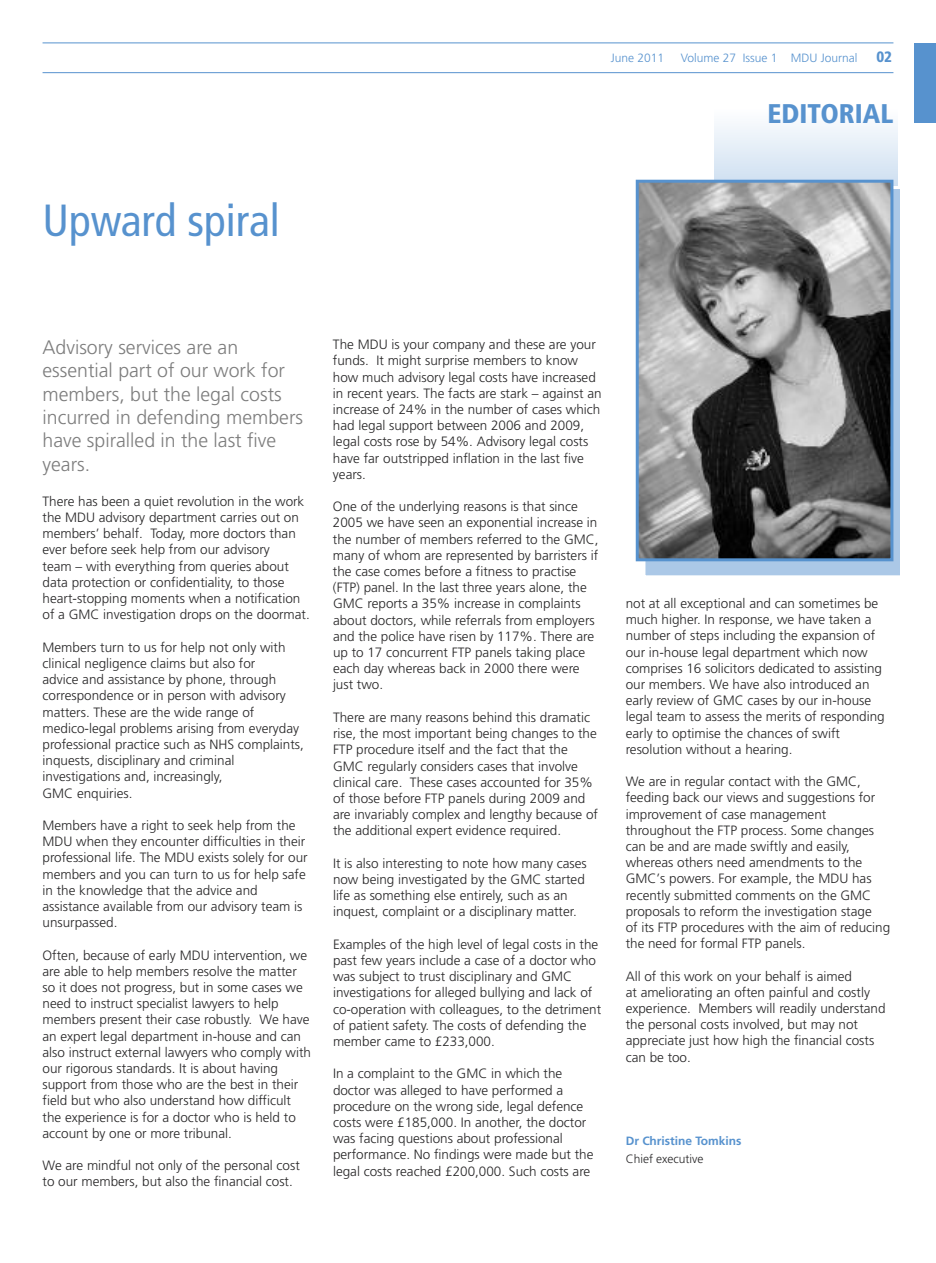
<style>
.page{position:relative;width:936px;height:1263px;background:#fff}
.page>*{position:absolute;margin:0;border:0;box-sizing:border-box;transform-origin:0 0}
.t1{font:condensed 45px "Frutiger";color:#5792ce}
.t2{font:900 condensed 27px "Frutiger";color:#5792ce}
.t3{font:300 19.5px/23.4px "Frutiger";color:#7d7d7d}
.t4{font:300 13.5px/16.2px "Frutiger";color:#272627}
.t5{font:300 12px "Frutiger";color:#5792ce}
.t6{font:700 12px "Frutiger";color:#5792ce}
.t7{font:300 12px "Frutiger";color:#272627}
.s1{font-weight:900;font-stretch:condensed;font-size:15px}
</style>
<div class="page">
<svg style="left:714px;top:124px;width:183px;height:62px"></svg>
<div style="left:914px;top:43px;width:21px;height:80px;background:#5792ce"></div>
<div style="left:645px;top:189px;width:255px;height:386px;background:#abc8e7"></div>
<div style="left:642px;top:186px;width:261px;height:392px;border:3px solid #fff"></div>
<hr style="left:43px;top:43px;width:850px;height:1px;background:#5792ce">
<hr style="left:43px;top:72px;width:850px;height:1px;background:#5792ce">
<img style="left:639px;top:184px;width:250px;height:373px">
<div style="left:635px;top:180px;width:258px;height:381px;border:3px solid #5792ce"></div>
<h1 class="t1" style="left:43px;top:203px;width:239px">Upward spiral</h1>
<p class="t5" style="left:611px;top:53px;width:55px">June 2011</p>
<p class="t5" style="left:680px;top:53px;width:212px">Volume 27 Issue 1 MDU Journal <span class="s1">02</span></p>
<h2 class="t2" style="left:767px;top:102px;width:127px">EDITORIAL</h2>
<h3 class="t3" style="left:43px;top:337px;width:262px">Advisory services are an essential part of our work for members, but the legal costs incurred in defending members have spiralled in the last five years.</h3>
<p class="t4" style="left:43px;top:494px;width:269px">There has been a quiet revolution in the work the MDU advisory department carries out on members’ behalf. Today, more doctors than ever before seek help from our advisory<br>team – with everything from queries about data protection or confidentiality, to those heart-stopping moments when a notification of a GMC investigation drops on the doormat.</p>
<p class="t4" style="left:43px;top:640px;width:263px">Members turn to us for help not only with clinical negligence claims but also for<br>advice and assistance by phone, through correspondence or in person with advisory matters. These are the wide range of medico-legal problems arising from everyday professional practice such as NHS complaints, inquests, disciplinary and criminal investigations and, increasingly,<br>GMC enquiries.</p>
<p class="t4" style="left:43px;top:818px;width:266px">Members have a right to seek help from the MDU when they encounter difficulties in their professional life. The MDU exists solely for our members and you can turn to us for help safe in the knowledge that the advice and assistance available from our advisory team is unsurpassed.</p>
<p class="t4" style="left:43px;top:948px;width:270px">Often, because of early MDU intervention, we are able to help members resolve the matter so it does not progress, but in some cases we need to instruct specialist lawyers to help members present their case robustly. We have an expert legal department in-house and can also instruct external lawyers who comply with our rigorous standards. It is about having support from those who are the best in their field but who also understand how difficult the experience is for a doctor who is held to account by one or more tribunal.</p>
<p class="t4" style="left:43px;top:1158px;width:259px">We are mindful not only of the personal cost to our members, but also the financial cost.</p>
<p class="t4" style="left:333px;top:337px;width:270px">The MDU is your company and these are your funds. It might surprise members to know how much advisory legal costs have increased in recent years. The facts are stark – against an increase of 24% in the number of cases which had legal support between 2006 and 2009, legal costs rose by 54%. Advisory legal costs have far outstripped inflation in the last five years.</p>
<p class="t4" style="left:333px;top:499px;width:267px">One of the underlying reasons is that since 2005 we have seen an exponential increase in the number of members referred to the GMC, many of whom are represented by barristers if the case comes before a fitness to practise (FTP) panel. In the last three years alone, the GMC reports a 35% increase in complaints about doctors, while referrals from employers and the police have risen by 117%. There are up to 17 concurrent FTP panels taking place each day whereas back in 2000 there were just two.</p>
<p class="t4" style="left:333px;top:710px;width:266px">There are many reasons behind this dramatic rise, the most important being changes to the FTP procedure itself and the fact that the GMC regularly considers cases that involve clinical care. These cases accounted for 35% of those before FTP panels during 2009 and are invariably complex and lengthy because of the additional expert evidence required.</p>
<p class="t4" style="left:333px;top:856px;width:255px">It is also interesting to note how many cases now being investigated by the GMC started life as something else entirely, such as an inquest, complaint or a disciplinary matter.</p>
<p class="t4" style="left:333px;top:937px;width:270px">Examples of the high level of legal costs in the past few years include a case of a doctor who was subject to trust disciplinary and GMC investigations for alleged bullying and lack of co-operation with colleagues, to the detriment of patient safety. The costs of defending the member came to £233,000.</p>
<p class="t4" style="left:333px;top:1066px;width:262px">In a complaint to the GMC in which the doctor was alleged to have performed a procedure on the wrong side, legal defence costs were £185,000. In another, the doctor was facing questions about professional performance. No findings were made but the legal costs reached £200,000. Such costs are</p>
<p class="t4" style="left:625px;top:596px;width:260px">not at all exceptional and can sometimes be much higher. In response, we have taken a number of steps including the expansion of our in-house legal department which now comprises 16 solicitors dedicated to assisting our members. We have also introduced an early review of GMC cases by our in-house legal team to assess the merits of responding early to optimise the chances of swift resolution without a hearing.</p>
<p class="t4" style="left:625px;top:774px;width:266px">We are in regular contact with the GMC, feeding back our views and suggestions for improvement of case management throughout the FTP process. Some changes can be and are made swiftly and easily, whereas others need amendments to the GMC’s powers. For example, the MDU has recently submitted comments on the GMC proposals to reform the investigation stage<br>of its FTP procedures with the aim of reducing the need for formal FTP panels.</p>
<p class="t4" style="left:625px;top:969px;width:261px">All of this work on your behalf is aimed<br>at ameliorating an often painful and costly experience. Members will readily understand the personal costs involved, but may not appreciate just how high the financial costs can be too.</p>
<p class="t6" style="left:625px;top:1135px;width:117px">Dr Christine Tomkins</p>
<p class="t7" style="left:625px;top:1153px;width:79px">Chief executive</p>
</div>
